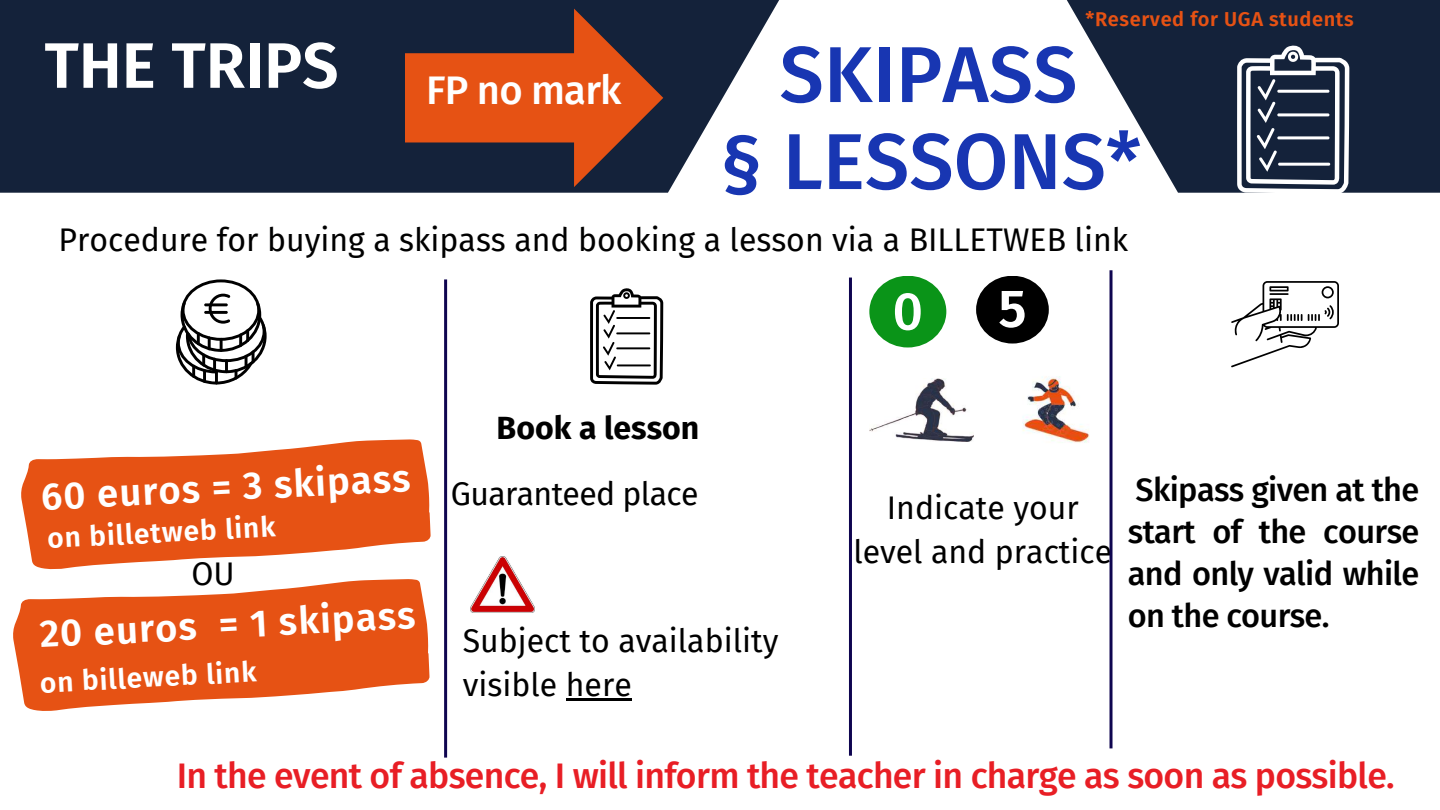
<style>
.page{position:relative;width:1440px;height:810px;background:#fff}
.page>*{position:absolute;margin:0;border:0;box-sizing:border-box;transform-origin:0 0}
.t1{font:500 79.2px/87px "Fira Sans";color:#1836b2;text-align:center}
.t2{font:600 64.2px "Fira Sans";color:#fff}
.t3{font:500 53.4px "Fira Sans";color:#fff}
.t4{font:600 53.2px "Fira Sans";color:#fff}
.t5{font:500 40px "Fira Sans";letter-spacing:-.02em;color:#fff}
.t6{font:600 38.1px "Fira Sans";color:#fff}
.t7{font:500 35.6px "Fira Sans";letter-spacing:-.02em;color:#e81e25}
.t8{font:500 32.5px/42px "Fira Sans";letter-spacing:-.02em;color:#000;text-align:justify}
.t9{font:32px/44.2px "Fira Sans";color:#000}
.t10{font:32px "Fira Sans";letter-spacing:-.02em;color:#000}
.t11{font:700 32px "Fira Sans";color:#000}
.t12{font:600 28.1px "Fira Sans";color:#fff}
.t13{font:600 20px "Fira Sans";letter-spacing:.03em;color:#e65214}
</style>
<div class="page">
<svg style="left:0;top:0;width:779px;height:193px;background:#2c394e"></svg>
<svg style="left:405px;top:9px;width:258px;height:178px;background:#7d3a26"></svg>
<svg style="left:13px;top:579px;width:417px;height:132px;fill:#e65214"></svg>
<svg style="left:176px;top:279px;width:91px;height:105px"></svg>
<hr style="left:204px;top:303px;width:24px;height:3px;background:#000">
<hr style="left:204px;top:311px;width:24px;height:3px;background:#000">
<svg style="left:21px;top:439px;width:410px;height:130px;fill:#e65214"></svg>
<svg style="left:1231px;top:281px;width:108px;height:86px"></svg>
<img style="left:470px;top:556px;width:64px;height:57px">
<svg style="left:1067px;top:0;width:373px;height:193px;fill:#14223a"></svg>
<svg style="left:1237px;top:45px;width:112px;height:148px"></svg>
<hr style="left:566px;top:698px;width:66px;height:3px;background:#000">
<div style="left:869px;top:276px;width:77px;height:72px;background:#0a9418;border-radius:50%"></div>
<div style="left:976px;top:276px;width:73px;height:68px;background:#000;border-radius:50%"></div>
<img style="left:869px;top:378px;width:105px;height:64px">
<img style="left:1022px;top:376px;width:68px;height:67px">
<hr style="left:849px;top:278px;width:3px;height:478px;background:#0f0550">
<hr style="left:1110px;top:270px;width:3px;height:478px;background:#0f0550">
<hr style="left:444px;top:279px;width:3px;height:479px;background:#0f0550">
<svg style="left:590px;top:288px;width:73px;height:97px"></svg>
<h2 class="t2" style="left:45px;top:28px;width:296px">THE TRIPS</h2>
<p class="t5" style="left:426px;top:67px;width:197px">FP no mark</p>
<p class="t13" style="left:1086px;top:7px;width:270px">*Reserved for UGA students</p>
<h1 class="t1" style="left:720px;top:32px;width:423px">SKIPASS<br>§ LESSONS*</h1>
<p class="t9" style="left:59px;top:218px;width:1071px">Procedure for buying a skipass and booking a lesson via a BILLETWEB link</p>
<h3 class="t3" style="left:893px;top:280px;width:32px">0</h3>
<h3 class="t4" style="left:998px;top:277px;width:30px">5</h3>
<p class="t11" style="left:497px;top:409px;width:204px">Book a lesson</p>
<p class="t6" style="left:40px;top:474px;width:371px;rotate:-3deg">60 euros = 3 skipass</p>
<p class="t8" style="left:1128px;top:469px;width:293px">Skipass given at the start of the course and only valid while on the course.</p>
<p class="t10" style="left:451px;top:476px;width:249px">Guaranteed place</p>
<p class="t9" style="left:853px;top:486px;width:260px;text-align:center">Indicate your level and practice</p>
<p class="t12" style="left:47px;top:522px;width:230px;rotate:-3deg">on billetweb link</p>
<p class="t9" style="left:191px;top:553px;width:45px">OU</p>
<p class="t6" style="left:38px;top:612px;width:378px;rotate:-3deg">20 euros = 1 skipass</p>
<p class="t9" style="left:463px;top:619px;width:317px">Subject to availability visible here</p>
<p class="t12" style="left:39px;top:667px;width:218px;rotate:-3deg">on billeweb link</p>
<p class="t7" style="left:177px;top:755px;width:1220px">In the event of absence, I will inform the teacher in charge as soon as possible.</p>
</div>
